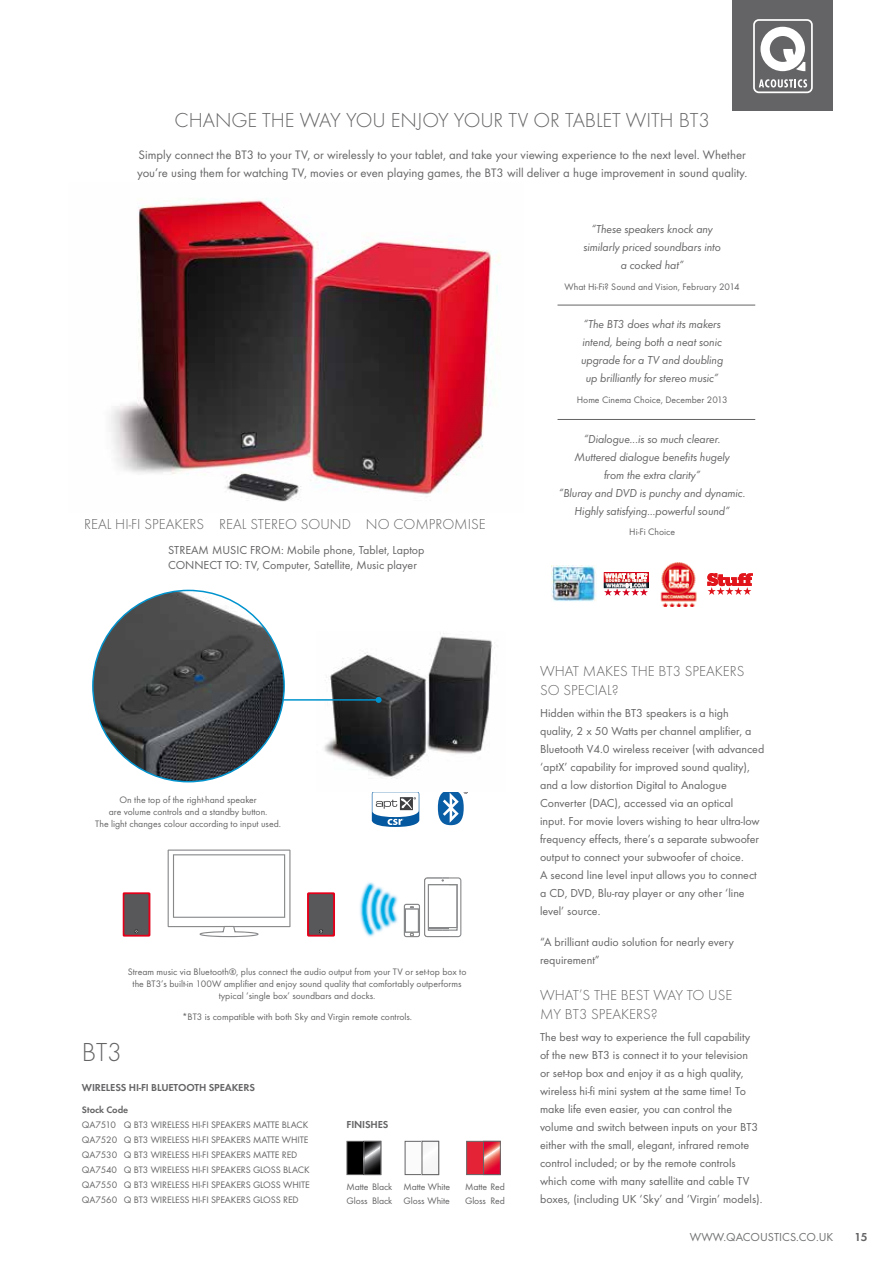
<style>
.page{position:relative;width:893px;height:1263px;background:#fff}
.page>*{position:absolute;margin:0;border:0;box-sizing:border-box;transform-origin:0 0}
.t1{font:300 27px "Futura T";color:#646466}
.t2{font:300 21px "Futura T";letter-spacing:-.005em;color:#646466}
.t3{font:300 15px/18.8px "Futura T";color:#646466}
.t4{font:12.75px/18px "Futura T";color:#646466}
.t5{font:12px/18px "Futura T";color:#646466}
.t6{font:italic 12px/18px "Futura T";letter-spacing:-.01em;color:#646466;text-align:center}
.t7{font:12px "Futura T";color:#707172}
.t8{font:600 12px "Futura T";color:#646466}
.t9{font:600 10.5px "Futura T";letter-spacing:-.01em;color:#646466}
.t10{font:9.75px/15px "Futura T";color:#646466;text-align:center}
.t11{font:600 9.75px "Futura T";letter-spacing:-.01em;color:#646466}
</style>
<div class="page">
<img style="left:111px;top:198px;width:389px;height:304px">
<div style="left:732px;top:0;width:101px;height:111px;background:#646466"></div>
<div style="left:753px;top:19px;width:60px;height:74px;border:2px solid #fff;border-radius:5px"></div>
<svg style="left:760px;top:27px;width:45px;height:44px"></svg>
<svg style="left:759px;top:79px;width:48px;height:9px"></svg>
<div style="left:438px;top:790px;width:26px;height:35px;background:#095da5;border-radius:50%"></div>
<svg style="left:443px;top:791px;width:25px;height:32px"></svg>
<svg style="left:372px;top:792px;width:47px;height:35px"></svg>
<img style="left:324px;top:633px;width:171px;height:158px">
<hr style="left:284px;top:699px;width:95px;height:2px;background:#0093ce">
<svg style="left:376px;top:697px;width:6px;height:6px"></svg>
<img style="left:93px;top:590px;width:191px;height:192px;border-radius:96px">
<svg style="left:168px;top:849px;width:122px;height:88px"></svg>
<img style="left:334px;top:882px;width:84px;height:56px">
<svg style="left:404px;top:877px;width:57px;height:60px"></svg>
<svg style="left:122px;top:892px;width:28px;height:44px"></svg>
<div style="left:124px;top:894px;width:24px;height:41px;background:#58585a"></div>
<div style="left:307px;top:892px;width:28px;height:44px;background:#e2001a;border-radius:2px"></div>
<div style="left:309px;top:894px;width:24px;height:41px;background:#58585a"></div>
<img style="left:604px;top:572px;width:44px;height:1px">
<svg style="left:604px;top:573px;width:44px;height:23px"></svg>
<img style="left:551px;top:566px;width:46px;height:36px">
<svg style="left:707px;top:573px;width:46px;height:22px"></svg>
<img style="left:660px;top:562px;width:37px;height:45px">
<div style="left:347px;top:1141px;width:34px;height:33px;background:#000"></div>
<div style="left:347px;top:1141px;width:34px;height:34px;border:1px solid #646466"></div>
<svg style="left:366px;top:1143px;width:13px;height:30px"></svg>
<div style="left:364px;top:1141px;width:17px;height:34px;border:1px solid #646466"></div>
<div style="left:405px;top:1141px;width:34px;height:34px;background:#fbfbfb;border:1px solid #646466"></div>
<div style="left:422px;top:1141px;width:17px;height:33px;background:#f7f7f7"></div>
<div style="left:422px;top:1141px;width:17px;height:34px;border:1px solid #646466"></div>
<div style="left:466px;top:1141px;width:35px;height:34px;background:#e42436;border:1px solid #646466"></div>
<svg style="left:485px;top:1143px;width:14px;height:30px"></svg>
<div style="left:483px;top:1141px;width:18px;height:34px;border:1px solid #646466"></div>
<hr style="left:557px;top:305px;width:198px;height:1px;background:#646466">
<hr style="left:557px;top:419px;width:198px;height:1px;background:#646466">
<h2 class="t2" style="left:175px;top:107px;width:537px">CHANGE THE WAY YOU ENJOY YOUR TV OR TABLET WITH BT3</h2>
<p class="t4" style="left:137px;top:145px;width:612px">Simply connect the BT3 to your TV, or wirelessly to your tablet, and take your viewing experience to the next level. Whether you’re using them for watching TV, movies or even playing games, the BT3 will deliver a huge improvement in sound quality.</p>
<p class="t3" style="left:84px;top:514px;width:403px">REAL HI-FI SPEAKERS REAL STEREO SOUND NO COMPROMISE</p>
<p class="t5" style="left:168px;top:543px;width:258px;line-height:15px">STREAM MUSIC FROM: Mobile phone, Tablet, Laptop<br>CONNECT TO: TV, Computer, Satellite, Music player</p>
<p class="t6" style="left:583px;top:220px;width:139px">“These speakers knock any similarly priced soundbars into a cocked hat”</p>
<p class="t10" style="left:565px;top:279px;width:177px">What Hi-Fi? Sound and Vision, February 2014</p>
<p class="t6" style="left:581px;top:315px;width:144px">“The BT3 does what its makers intend, being both a neat sonic upgrade for a TV and doubling up brilliantly for stereo music”</p>
<p class="t10" style="left:577px;top:392px;width:152px">Home Cinema Choice, December 2013</p>
<p class="t6" style="left:559px;top:430px;width:188px">“Dialogue...is so much clearer.<br>Muttered dialogue benefits hugely<br>from the extra clarity”<br>“Bluray and DVD is punchy and dynamic.<br>Highly satisfying...powerful sound”</p>
<p class="t10" style="left:629px;top:525px;width:47px">Hi-Fi Choice</p>
<p class="t10" style="left:95px;top:794px;width:187px;line-height:12px">On the top of the right-hand speaker<br>are volume controls and a standby button.<br>The light changes colour according to input used.</p>
<p class="t10" style="left:128px;top:966px;width:340px;line-height:12px">Stream music via Bluetooth®, plus connect the audio output from your TV or set-top box to the BT3’s built-in 100W amplifier and enjoy sound quality that comfortably outperforms typical ‘single box’ soundbars and docks.</p>
<p class="t10" style="left:182px;top:1009px;width:232px">*BT3 is compatible with both Sky and Virgin remote controls.</p>
<h1 class="t1" style="left:82px;top:1036px;width:42px">BT3</h1>
<p class="t9" style="left:82px;top:1081px;width:175px">WIRELESS HI-FI BLUETOOTH SPEAKERS</p>
<p class="t11" style="left:82px;top:1104px;width:48px">Stock Code</p>
<p class="t10" style="left:82px;top:1117px;width:229px;text-align:left">QA7510 Q BT3 WIRELESS HI-FI SPEAKERS MATTE BLACK QA7520 Q BT3 WIRELESS HI-FI SPEAKERS MATTE WHITE QA7530 Q BT3 WIRELESS HI-FI SPEAKERS MATTE RED QA7540 Q BT3 WIRELESS HI-FI SPEAKERS GLOSS BLACK QA7550 Q BT3 WIRELESS HI-FI SPEAKERS GLOSS WHITE QA7560 Q BT3 WIRELESS HI-FI SPEAKERS GLOSS RED</p>
<p class="t9" style="left:347px;top:1118px;width:43px">FINISHES</p>
<p class="t10" style="left:347px;top:1179px;width:105px">Matte Black Matte White</p>
<p class="t10" style="left:465px;top:1179px;width:41px">Matte Red</p>
<p class="t10" style="left:347px;top:1193px;width:105px">Gloss Black Gloss White</p>
<p class="t10" style="left:465px;top:1193px;width:41px">Gloss Red</p>
<p class="t3" style="left:540px;top:662px;width:206px">WHAT MAKES THE BT3 SPEAKERS<br>SO SPECIAL?</p>
<p class="t5" style="left:540px;top:704px;width:226px">Hidden within the BT3 speakers is a high quality, 2 x 50 Watts per channel amplifier, a Bluetooth V4.0 wireless receiver (with advanced ‘aptX’ capability for improved sound quality), and a low distortion Digital to Analogue Converter (DAC), accessed via an optical<br>input. For movie lovers wishing to hear ultra-low frequency effects, there’s a separate subwoofer output to connect your subwoofer of choice.<br>A second line level input allows you to connect a CD, DVD, Blu-ray player or any other ‘line level’ source.</p>
<p class="t5" style="left:540px;top:933px;width:195px">“A brilliant audio solution for nearly every requirement”</p>
<p class="t3" style="left:540px;top:985px;width:194px">WHAT’S THE BEST WAY TO USE<br>MY BT3 SPEAKERS?</p>
<p class="t5" style="left:540px;top:1028px;width:224px">The best way to experience the full capability<br>of the new BT3 is connect it to your television<br>or set-top box and enjoy it as a high quality, wireless hi-fi mini system at the same time! To make life even easier, you can control the volume and switch between inputs on your BT3 either with the small, elegant, infrared remote control included; or by the remote controls which come with many satellite and cable TV boxes, (including UK ‘Sky’ and ‘Virgin’ models).</p>
<p class="t7" style="left:690px;top:1230px;width:145px">WWW.QACOUSTICS.CO.UK</p>
<p class="t8" style="left:855px;top:1230px;width:14px">15</p>
</div>
